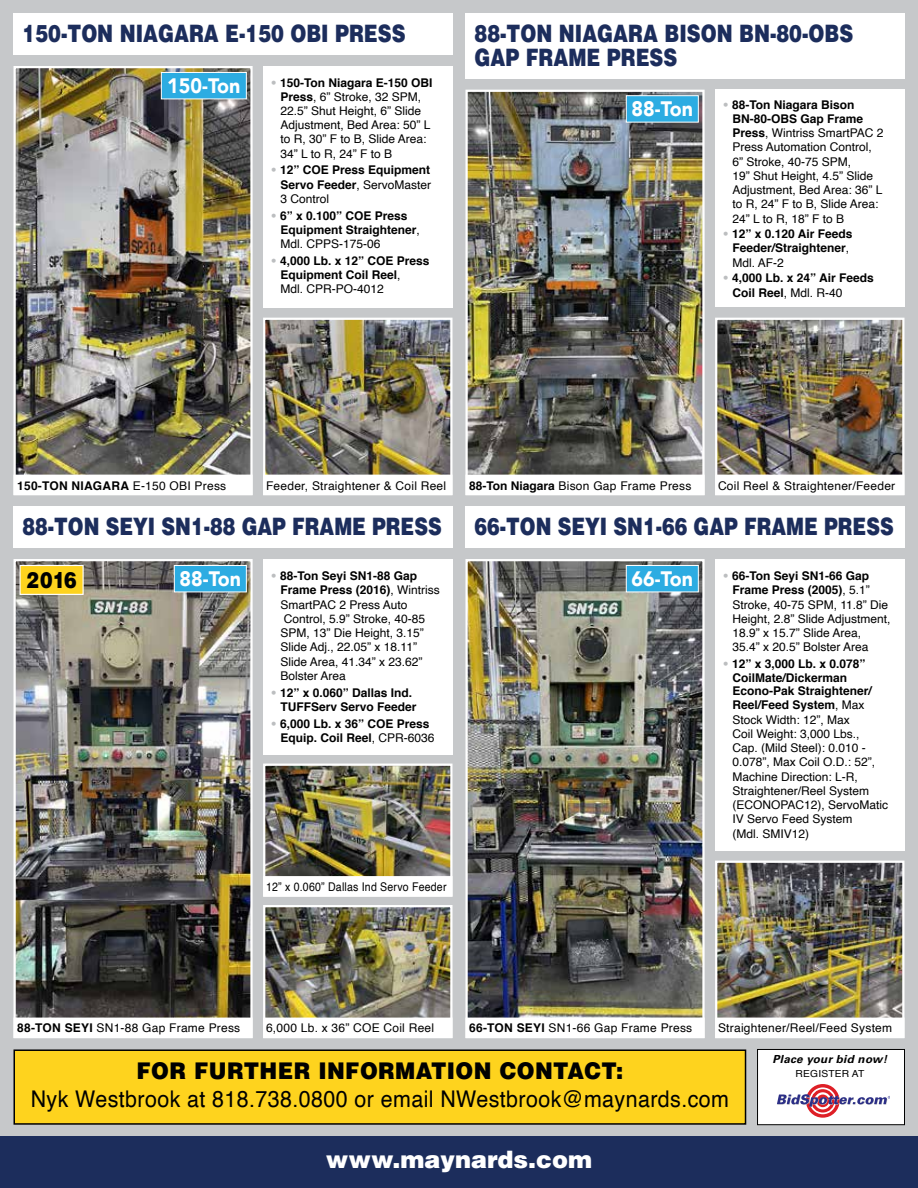
<style>
.page{position:relative;width:918px;height:1188px;background:#c6c8ca}
.page>*{position:absolute;margin:0;border:0;box-sizing:border-box;transform-origin:0 0}
.t1{font:900 24px/24.3px "Helvetica";color:#1c2d5c;scale:.8 1}
.t2{font:900 24px "Helvetica";color:#1c2d5c;scale:.79 1}
.t3{font:900 24px "Helvetica";color:#fff}
.t4{font:22.95px "Helvetica";letter-spacing:.02em;color:#000;scale:.93 1}
.t5{font:900 22.95px "Helvetica";letter-spacing:.02em;color:#000;scale:.93 1}
.t6{font:900 22.35px "Helvetica";color:#000;scale:.84 1}
.t7{font:900 20.85px "Avenir";color:#fff;scale:.94 1}
.t8{font:12px/14.1px "Helvetica";color:#000}
.t9{font:700 12px/14.2px "Helvetica";color:#000}
.t10{font:12px "Helvetica";letter-spacing:.02em;color:#000}
.t11{font:12px "Helvetica";letter-spacing:.02em;color:#000;scale:.88 1}
.t12{font:700 12px "Helvetica";letter-spacing:.02em;color:#000}
.t13{font:italic 700 11.1px "Univers";letter-spacing:.02em;color:#000;scale:1.05 1}
.t14{font:9.75px "Helvetica";letter-spacing:.02em;color:#000;scale:1.05 1}
.s1{font-weight:900;color:#bcbec0}
.s2{font-weight:700}
.s3{font-weight:400}
</style>
<div class="page">
<div style="left:0;top:1137px;width:918px;height:51px;background:#1c2d5c"></div>
<div style="left:14px;top:14px;width:439px;height:41px;background:#fff"></div>
<img style="left:17px;top:69px;width:233px;height:406px">
<div style="left:14px;top:66px;width:239px;height:429px;border:2px solid #fff"></div>
<div style="left:14px;top:475px;width:239px;height:20px;background:#fff"></div>
<img style="left:266px;top:321px;width:184px;height:154px">
<div style="left:263px;top:318px;width:190px;height:177px;border:2px solid #fff"></div>
<div style="left:263px;top:475px;width:190px;height:20px;background:#fff"></div>
<div style="left:263px;top:66px;width:190px;height:241px;background:#fff"></div>
<div style="left:465px;top:14px;width:439px;height:65px;background:#fff"></div>
<img style="left:468px;top:93px;width:234px;height:382px">
<div style="left:465px;top:90px;width:240px;height:405px;border:2px solid #fff"></div>
<div style="left:465px;top:475px;width:240px;height:20px;background:#fff"></div>
<img style="left:718px;top:321px;width:183px;height:154px">
<div style="left:715px;top:318px;width:189px;height:177px;border:2px solid #fff"></div>
<div style="left:715px;top:475px;width:189px;height:20px;background:#fff"></div>
<div style="left:715px;top:90px;width:190px;height:217px;background:#fff"></div>
<div style="left:465px;top:507px;width:439px;height:41px;background:#fff"></div>
<img style="left:468px;top:562px;width:234px;height:456px">
<div style="left:465px;top:559px;width:240px;height:479px;border:2px solid #fff"></div>
<div style="left:465px;top:1018px;width:240px;height:20px;background:#fff"></div>
<img style="left:718px;top:864px;width:183px;height:154px">
<div style="left:715px;top:861px;width:189px;height:177px;border:2px solid #fff"></div>
<div style="left:715px;top:1018px;width:189px;height:20px;background:#fff"></div>
<div style="left:715px;top:559px;width:190px;height:291px;background:#fff"></div>
<div style="left:14px;top:507px;width:439px;height:41px;background:#fff"></div>
<img style="left:17px;top:562px;width:233px;height:456px">
<div style="left:14px;top:559px;width:239px;height:479px;border:2px solid #fff"></div>
<div style="left:14px;top:1018px;width:239px;height:20px;background:#fff"></div>
<img style="left:266px;top:908px;width:184px;height:110px">
<div style="left:263px;top:905px;width:190px;height:133px;border:2px solid #fff"></div>
<div style="left:263px;top:1018px;width:190px;height:20px;background:#fff"></div>
<div style="left:263px;top:559px;width:190px;height:196px;background:#fff"></div>
<img style="left:266px;top:767px;width:184px;height:109px">
<div style="left:263px;top:764px;width:190px;height:133px;border:2px solid #fff"></div>
<div style="left:263px;top:876px;width:190px;height:21px;background:#fff;border:2px solid #fff"></div>
<div style="left:14px;top:1050px;width:732px;height:74px;background:#fed31e"></div>
<div style="left:14px;top:1049px;width:732px;height:76px;border:2px solid #000"></div>
<div style="left:758px;top:1049px;width:146px;height:76px;background:#fff"></div>
<div style="left:757px;top:1049px;width:148px;height:76px;border:1px solid #000"></div>
<div style="left:806px;top:1084px;width:34px;height:34px;border:3px solid #de1f26;border-radius:50%"></div>
<div style="left:811px;top:1089px;width:23px;height:24px;border:3px solid #de1f26;border-radius:50%"></div>
<svg style="left:777px;top:1094px;width:113px;height:13px"></svg>
<div style="left:20px;top:565px;width:64px;height:30px;background:#fed31e;border:1px solid #fff"></div>
<div style="left:161px;top:72px;width:86px;height:27px;background:#2cace2;border:1px solid #fff"></div>
<div style="left:626px;top:95px;width:73px;height:28px;background:#2cace2;border:1px solid #fff"></div>
<div style="left:174px;top:565px;width:73px;height:27px;background:#2cace2;border:1px solid #fff"></div>
<div style="left:626px;top:565px;width:73px;height:27px;background:#2cace2;border:1px solid #fff"></div>
<h1 class="t1" style="left:23px;top:21px;width:480px">150-TON NIAGARA E-150 OBI PRESS</h1>
<h3 class="t7" style="left:167px;top:68px;width:79px">150-Ton</h3>
<p class="t8" style="left:280px;top:76px;width:154px;text-indent:-10px"><span class="s1">•</span> <span class="s2">150-Ton Niagara E-150 OBI<br>Press</span>, 6” Stroke, 32 SPM,<br>22.5” Shut Height, 6” Slide<br>Adjustment, Bed Area: 50” L to R, 30” F to B, Slide Area:<br>34” L to R, 24” F to B</p>
<p class="t9" style="left:280px;top:163px;width:152px;text-align:justify;text-indent:-10px"><span class="s1">•</span> 12” COE Press Equipment Servo Feeder<span class="s3">, ServoMaster 3 Control</span></p>
<p class="t9" style="left:280px;top:208px;width:141px;text-indent:-10px"><span class="s1">•</span> 6” x 0.100” COE Press<br>Equipment Straightener<span class="s3">,<br>Mdl. CPPS-175-06</span></p>
<p class="t9" style="left:280px;top:254px;width:151px;text-indent:-10px"><span class="s1">•</span> 4,000 Lb. x 12” COE Press<br>Equipment Coil Reel<span class="s3">,<br>Mdl. CPR-PO-4012</span></p>
<h1 class="t1" style="left:475px;top:21px;width:475px">88-TON NIAGARA BISON BN-80-OBS<br>GAP FRAME PRESS</h1>
<h3 class="t7" style="left:632px;top:91px;width:67px">88-Ton</h3>
<p class="t8" style="left:732px;top:98px;width:153px;text-indent:-10px"><span class="s1">•</span> <span class="s2">88-Ton Niagara Bison<br>BN-80-OBS Gap Frame<br>Press</span>, Wintriss SmartPAC 2<br>Press Automation Control,<br>6” Stroke, 40-75 SPM,<br>19” Shut Height, 4.5” Slide<br>Adjustment, Bed Area: 36” L to R, 24” F to B, Slide Area:<br>24” L to R, 18” F to B</p>
<p class="t9" style="left:732px;top:227px;width:121px;text-indent:-10px"><span class="s1">•</span> 12” x 0.120 Air Feeds<br>Feeder/Straightener<span class="s3">,<br>Mdl. AF-2</span></p>
<p class="t9" style="left:732px;top:271px;width:143px;text-indent:-10px"><span class="s1">•</span> 4,000 Lb. x 24” Air Feeds<br>Coil Reel<span class="s3">, Mdl. R-40</span></p>
<p class="t12" style="left:17px;top:476px;width:211px">150-TON NIAGARA <span class="s3">E-150 OBI Press</span></p>
<p class="t10" style="left:266px;top:476px;width:182px">Feeder, Straightener &amp; Coil Reel</p>
<h1 class="t2" style="left:23px;top:511px;width:532px">88-TON SEYI SN1-88 GAP FRAME PRESS</h1>
<p class="t10" style="left:469px;top:476px;width:224px"><span class="s2">88-Ton Niagara</span> Bison Gap Frame Press</p>
<p class="t10" style="left:718px;top:476px;width:179px">Coil Reel &amp; Straightener/Feeder</p>
<h1 class="t2" style="left:475px;top:511px;width:532px">66-TON SEYI SN1-66 GAP FRAME PRESS</h1>
<h3 class="t6" style="left:26px;top:565px;width:62px">2016</h3>
<h3 class="t7" style="left:180px;top:561px;width:67px">88-Ton</h3>
<h3 class="t7" style="left:632px;top:561px;width:67px">66-Ton</h3>
<p class="t8" style="left:280px;top:569px;width:161px;text-indent:-10px"><span class="s1">•</span> <span class="s2">88-Ton Seyi SN1-88 Gap<br>Frame Press (2016)</span>, Wintriss<br>SmartPAC 2 Press Auto<br>Control, 5.9” Stroke, 40-85<br>SPM, 13” Die Height, 3.15”<br>Slide Adj., 22.05” x 18.11”<br>Slide Area, 41.34” x 23.62”<br>Bolster Area</p>
<p class="t9" style="left:280px;top:685px;width:138px;text-indent:-10px"><span class="s1">•</span> 12” x 0.060” Dallas Ind.<br>TUFFServ Servo Feeder</p>
<p class="t9" style="left:280px;top:716px;width:156px;text-indent:-10px"><span class="s1">•</span> 6,000 Lb. x 36” COE Press<br>Equip. Coil Reel<span class="s3">, CPR-6036</span></p>
<p class="t11" style="left:266px;top:878px;width:207px">12” x 0.060” Dallas Ind Servo Feeder</p>
<p class="t8" style="left:732px;top:569px;width:160px;text-indent:-10px"><span class="s1">•</span> <span class="s2">66-Ton Seyi SN1-66 Gap<br>Frame Press (2005)</span>, 5.1”<br>Stroke, 40-75 SPM, 11.8” Die<br>Height, 2.8” Slide Adjustment,<br>18.9” x 15.7” Slide Area,<br>35.4” x 20.5” Bolster Area</p>
<p class="t8" style="left:732px;top:657px;width:157px;text-indent:-10px"><span class="s1">•</span> <span class="s2">12” x 3,000 Lb. x 0.078”<br>CoilMate/Dickerman<br>Econo-Pak Straightener/<br>Reel/Feed System</span>, Max<br>Stock Width: 12”, Max<br>Coil Weight: 3,000 Lbs.,<br>Cap. (Mild Steel): 0.010 -<br>0.078”, Max Coil O.D.: 52”,<br>Machine Direction: L-R,<br>Straightener/Reel System (ECONOPAC12), ServoMatic<br>IV Servo Feed System<br>(Mdl. SMIV12)</p>
<p class="t10" style="left:17px;top:1019px;width:225px"><span class="s2">88-TON SEYI</span> SN1-88 Gap Frame Press</p>
<p class="t10" style="left:266px;top:1019px;width:170px">6,000 Lb. x 36” COE Coil Reel</p>
<p class="t10" style="left:469px;top:1019px;width:225px"><span class="s2">66-TON SEYI</span> SN1-66 Gap Frame Press</p>
<p class="t10" style="left:718px;top:1019px;width:176px">Straightener/Reel/Feed System</p>
<h2 class="t5" style="left:137px;top:1056px;width:525px">FOR FURTHER INFORMATION CONTACT:</h2>
<h2 class="t4" style="left:31px;top:1081px;width:752px">Nyk Westbrook at 818.738.0800 or email NWestbrook@maynards.com</h2>
<h1 class="t3" style="left:326px;top:1144px;width:268px">www.maynards.com</h1>
<p class="t13" style="left:773px;top:1053px;width:111px">Place your bid now!</p>
<p class="t14" style="left:796px;top:1066px;width:67px">REGISTER AT</p>
</div>
